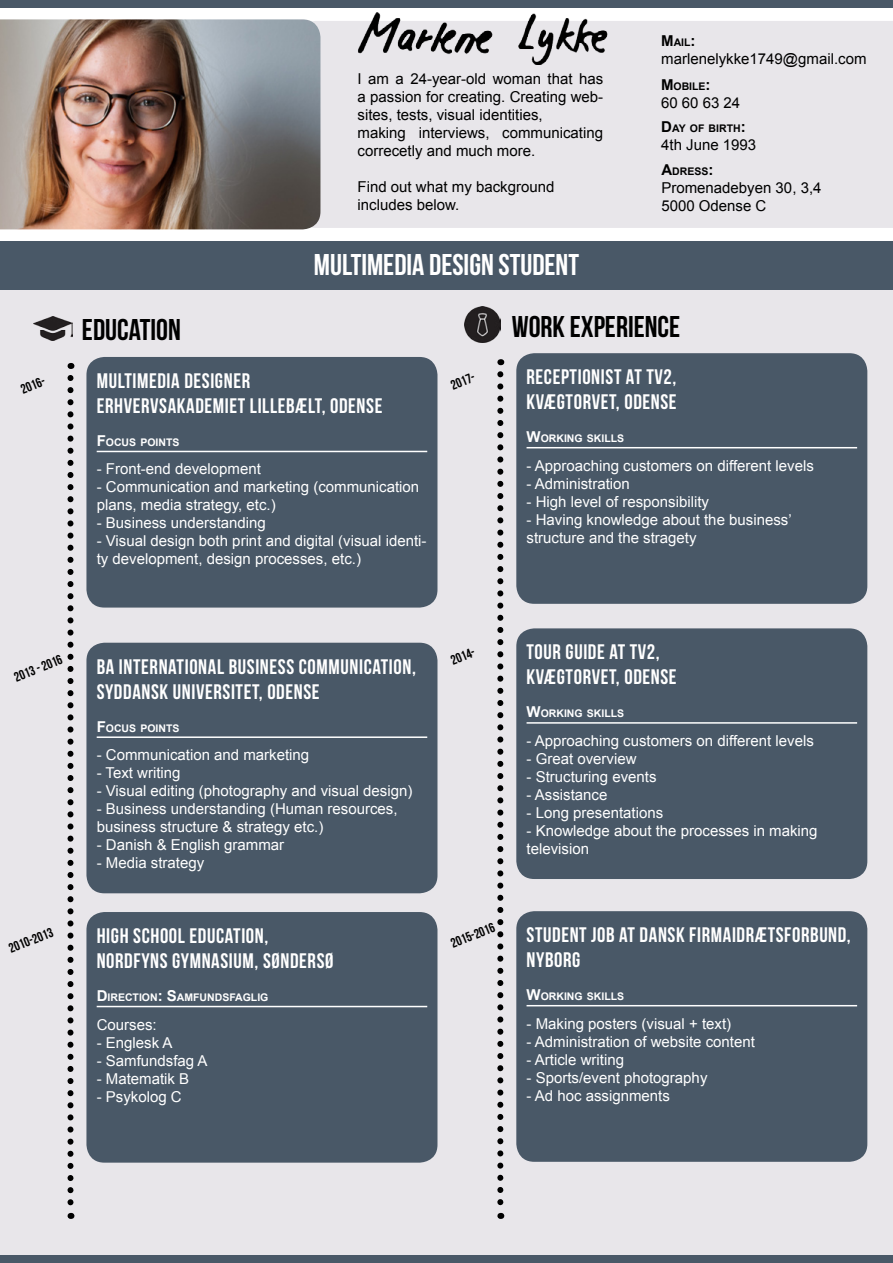
<style>
.page{position:relative;width:893px;height:1263px;background:#fff}
.page>*{position:absolute;margin:0;border:0;box-sizing:border-box;transform-origin:0 0}
.t1{font:30px "Bebas Neue";color:#000}
.t2{font:30px "Bebas Neue";color:#fff}
.t3{font:21px/25.2px "Bebas Neue";letter-spacing:.03em;color:#fff}
.t4{font:15px/18px "Arial";color:#fff}
.t5{font:15px/18px "Arial";color:#000}
.t6{font:13.5px "Bebas Neue";color:#000}
.t7{font:700 10.5px "Arial";color:#fff}
.t8{font:700 10.5px "Arial";color:#000}
.s1{font-size:15px}
</style>
<div class="page">
<div style="left:0;top:289px;width:893px;height:966px;background:#e8e6ea"></div>
<img style="left:33px;top:316px;width:39px;height:25px">
<svg style="left:68px;top:378px;width:6px;height:841px"></svg>
<div style="left:320px;top:21px;width:573px;height:207px;background:#e8e6ea"></div>
<div style="left:86px;top:357px;width:351px;height:251px;background:#495867;border-radius:18px"></div>
<hr style="left:97px;top:451px;width:330px;height:1px;background:#fff">
<div style="left:86px;top:643px;width:351px;height:250px;background:#495867;border-radius:18px"></div>
<hr style="left:97px;top:736px;width:330px;height:2px;background:#fff">
<div style="left:86px;top:912px;width:351px;height:251px;background:#495867;border-radius:18px"></div>
<hr style="left:97px;top:1006px;width:330px;height:1px;background:#fff">
<img style="left:0;top:19px;width:320px;height:210px">
<img style="left:464px;top:307px;width:36px;height:36px">
<svg style="left:497px;top:374px;width:6px;height:845px"></svg>
<div style="left:516px;top:353px;width:351px;height:251px;background:#495867;border-radius:18px"></div>
<hr style="left:527px;top:447px;width:330px;height:1px;background:#fff">
<div style="left:516px;top:628px;width:351px;height:251px;background:#495867;border-radius:18px"></div>
<hr style="left:527px;top:722px;width:330px;height:2px;background:#fff">
<div style="left:516px;top:911px;width:351px;height:251px;background:#495867;border-radius:18px"></div>
<hr style="left:527px;top:1005px;width:330px;height:1px;background:#fff">
<div style="left:0;top:241px;width:893px;height:48px;background:#495867"></div>
<div style="left:0;top:1255px;width:893px;height:8px;background:#495867"></div>
<div style="left:0;top:0;width:893px;height:8px;background:#495867"></div>
<img style="left:345px;top:12px;width:275px;height:52px">
<p class="t6" style="left:19px;top:382px;width:27px;rotate:-22deg">2016-</p>
<h1 class="t1" style="left:82px;top:314px;width:100px">EDUCATION</h1>
<p class="t5" style="left:358px;top:69px;width:247px">I am a 24-year-old woman that has a passion for creating. Creating web&shy;sites, tests, visual identities,<br>making interviews, communicating correcetly and much more.</p>
<p class="t5" style="left:358px;top:177px;width:198px">Find out what my background includes below.</p>
<h1 class="t2" style="left:314px;top:248px;width:267px">MULTIMEDIA DESIGN STUDENT</h1>
<p class="t8" style="left:661px;top:36px;width:36px"><span class="s1">M</span>AIL<span class="s1">:</span></p>
<p class="t5" style="left:661px;top:50px;width:207px">marlenelykke1749@gmail.com</p>
<p class="t8" style="left:661px;top:79px;width:51px"><span class="s1">M</span>OBILE<span class="s1">:</span></p>
<p class="t5" style="left:661px;top:94px;width:81px">60 60 63 24</p>
<p class="t8" style="left:661px;top:121px;width:86px"><span class="s1">D</span>AY OF BIRTH<span class="s1">:</span></p>
<p class="t5" style="left:661px;top:136px;width:97px">4th June 1993</p>
<p class="t8" style="left:661px;top:165px;width:54px"><span class="s1">A</span>DRESS<span class="s1">:</span></p>
<p class="t5" style="left:661px;top:179px;width:162px">Promenadebyen 30, 3,4<br>5000 Odense C</p>
<h1 class="t1" style="left:512px;top:310px;width:170px">WORK EXPERIENCE</h1>
<h2 class="t3" style="left:97px;top:368px;width:287px">MULTIMEDIA DESIGNER<br>ERHVERVSAKADEMIET LILLEBÆLT, ODENSE</h2>
<p class="t7" style="left:97px;top:435px;width:84px"><span class="s1">F</span>OCUS POINTS</p>
<p class="t4" style="left:97px;top:460px;width:166px">- Front-end development</p>
<p class="t4" style="left:97px;top:478px;width:324px">- Communication and marketing (communication plans, media strategy, etc.)</p>
<p class="t4" style="left:97px;top:514px;width:171px">- Business understanding</p>
<p class="t4" style="left:97px;top:532px;width:331px">- Visual design both print and digital (visual identi&shy;ty development, design processes, etc.)</p>
<p class="t6" style="left:449px;top:379px;width:27px;rotate:-22deg">2017-</p>
<h2 class="t3" style="left:527px;top:364px;width:152px">RECEPTIONIST AT TV2,<br>KVÆGTORVET, ODENSE</h2>
<p class="t7" style="left:527px;top:431px;width:99px"><span class="s1">W</span>ORKING SKILLS</p>
<p class="t4" style="left:527px;top:457px;width:289px">- Approaching customers on different levels</p>
<p class="t4" style="left:527px;top:475px;width:105px">- Administration</p>
<p class="t4" style="left:527px;top:493px;width:184px">- High level of responsibility</p>
<p class="t4" style="left:527px;top:511px;width:267px">- Having knowledge about the business’ structure and the stragety</p>
<p class="t6" style="left:12px;top:671px;width:52px;rotate:-22deg">2013 - 2016</p>
<p class="t6" style="left:7px;top:942px;width:48px;rotate:-22deg">2010-2013</p>
<h2 class="t3" style="left:97px;top:653px;width:321px">BA INTERNATIONAL BUSINESS COMMUNICATION,<br>SYDDANSK UNIVERSITET, ODENSE</h2>
<p class="t7" style="left:97px;top:721px;width:84px"><span class="s1">F</span>OCUS POINTS</p>
<p class="t4" style="left:97px;top:746px;width:214px">- Communication and marketing</p>
<p class="t4" style="left:97px;top:764px;width:85px">- Text writing</p>
<p class="t4" style="left:97px;top:782px;width:317px">- Visual editing (photography and visual design)</p>
<p class="t4" style="left:97px;top:800px;width:302px">- Business understanding (Human resources, business structure &amp; strategy etc.)</p>
<p class="t4" style="left:97px;top:836px;width:189px">- Danish &amp; English grammar</p>
<p class="t4" style="left:97px;top:854px;width:109px">- Media strategy</p>
<h2 class="t3" style="left:97px;top:923px;width:238px">HIGH SCHOOL EDUCATION,<br>NORDFYNS GYMNASIUM, SØNDERSØ</h2>
<p class="t7" style="left:97px;top:990px;width:173px"><span class="s1">D</span>IRECTION<span class="s1">: S</span>AMFUNDSFAGLIG</p>
<p class="t4" style="left:97px;top:1015px;width:62px">Courses:</p>
<p class="t4" style="left:97px;top:1033px;width:77px">- Englesk A</p>
<p class="t4" style="left:97px;top:1051px;width:112px">- Samfundsfag A</p>
<p class="t4" style="left:97px;top:1069px;width:94px">- Matematik B</p>
<p class="t4" style="left:97px;top:1087px;width:87px">- Psykolog C</p>
<p class="t6" style="left:449px;top:654px;width:27px;rotate:-22deg">2014-</p>
<p class="t6" style="left:449px;top:937px;width:48px;rotate:-22deg">2015-2016</p>
<h2 class="t3" style="left:527px;top:639px;width:152px">TOUR GUIDE AT TV2,<br>KVÆGTORVET, ODENSE</h2>
<p class="t7" style="left:527px;top:707px;width:99px"><span class="s1">W</span>ORKING SKILLS</p>
<p class="t4" style="left:527px;top:732px;width:289px">- Approaching customers on different levels</p>
<p class="t4" style="left:527px;top:750px;width:112px">- Great overview</p>
<p class="t4" style="left:527px;top:768px;width:132px">- Structuring events</p>
<p class="t4" style="left:527px;top:786px;width:82px">- Assistance</p>
<p class="t4" style="left:527px;top:804px;width:138px">- Long presentations</p>
<p class="t4" style="left:527px;top:822px;width:292px">- Knowledge about the processes in making television</p>
<h2 class="t3" style="left:527px;top:922px;width:326px">STUDENT JOB AT DANSK FIRMAIDRÆTSFORBUND,<br>NYBORG</h2>
<p class="t7" style="left:527px;top:989px;width:99px"><span class="s1">W</span>ORKING SKILLS</p>
<p class="t4" style="left:527px;top:1014px;width:206px">- Making posters (visual + text)</p>
<p class="t4" style="left:527px;top:1032px;width:230px">- Administration of website content</p>
<p class="t4" style="left:527px;top:1050px;width:99px">- Article writing</p>
<p class="t4" style="left:527px;top:1068px;width:182px">- Sports/event photography</p>
<p class="t4" style="left:527px;top:1086px;width:145px">- Ad hoc assignments</p>
</div>
